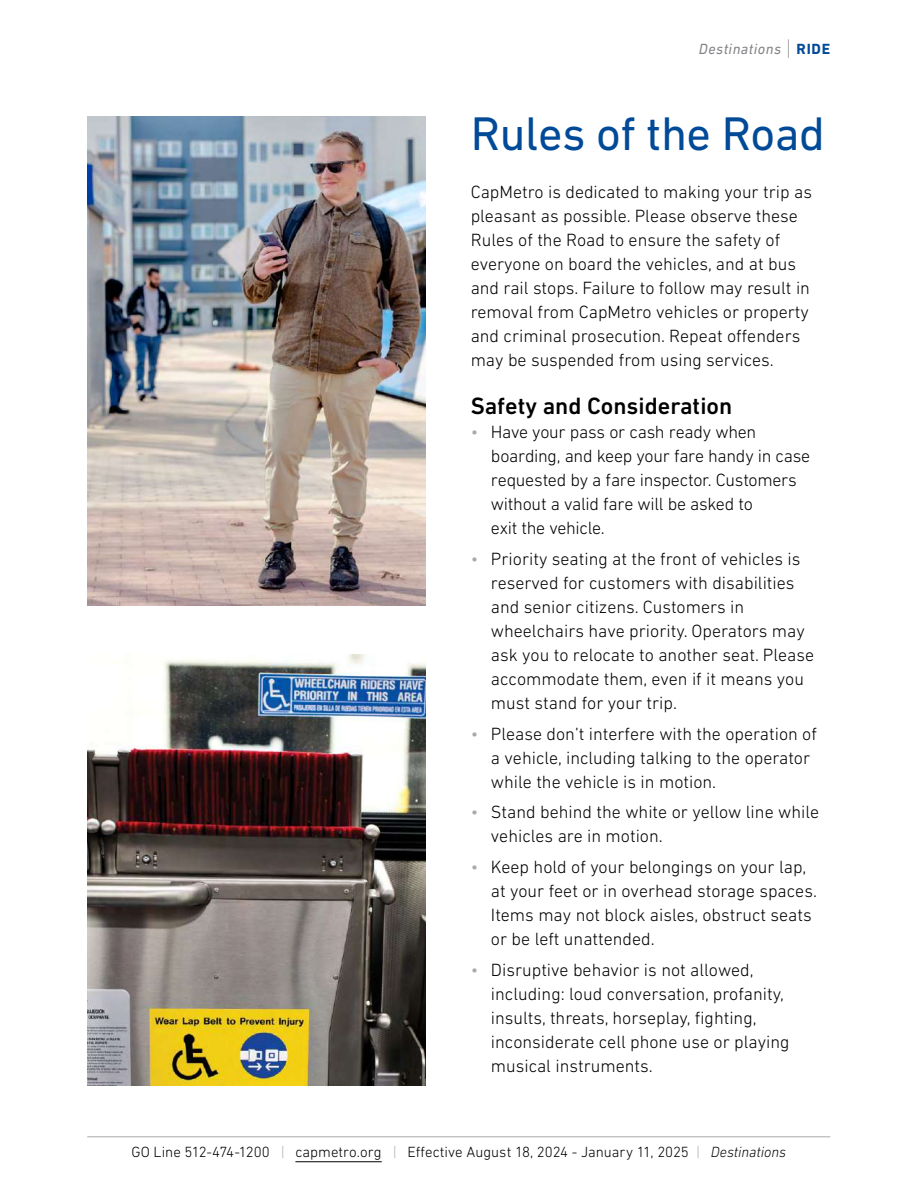
<style>
.page{position:relative;width:918px;height:1188px;background:#fff}
.page>*{position:absolute;margin:0;border:0;box-sizing:border-box;transform-origin:0 0}
.t1{font:48px "DIN Next LT Pro";letter-spacing:-.01em;color:#004a98}
.t2{font:500 24px "DIN Next LT Pro";color:#000}
.t3{font:300 18px/24px "DIN Next LT Pro";color:#000}
.t4{font:300 15px "DIN Next LT Pro";letter-spacing:-.005em;color:#000}
.t5{font:italic 15px "DIN Next LT Pro";letter-spacing:.03em;color:#808285}
.s1{font-weight:300;font-style:normal;font-size:22.5px}
.s2{font-weight:700;font-style:normal;color:#004a98}
.s3{color:#a7a9ac}
.s4{font-style:italic;color:#a7a9ac}
.s5{font-style:italic}
</style>
<div class="page">
<hr style="left:87px;top:1137px;width:743px;height:1px;background:#a7a9ac">
<hr style="left:295px;top:1161px;width:87px;height:1px;background:#000">
<img style="left:87px;top:654px;width:338px;height:432px">
<img style="left:87px;top:117px;width:338px;height:489px">
<p class="t5" style="left:699px;top:40px;width:133px">Destinations <span class="s1">|</span> <span class="s2">RIDE</span></p>
<h1 class="t1" style="left:471px;top:106px;width:356px">Rules of the Road</h1>
<p class="t3" style="left:471px;top:180px;width:343px">CapMetro is dedicated to making your trip as pleasant as possible. Please observe these Rules of the Road to ensure the safety of everyone on board the vehicles, and at bus and rail stops. Failure to follow may result in removal from CapMetro vehicles or property and criminal prosecution. Repeat offenders may be suspended from using services.</p>
<h2 class="t2" style="left:471px;top:392px;width:263px">Safety and Consideration</h2>
<p class="t3" style="left:491px;top:420px;width:321px;text-indent:-20px"><span class="s3">•</span> Have your pass or cash ready when boarding, and keep your fare handy in case requested by a fare inspector. Customers without a valid fare will be asked to<br>exit the vehicle.</p>
<p class="t3" style="left:491px;top:546px;width:325px;text-indent:-20px"><span class="s3">•</span> Priority seating at the front of vehicles is reserved for customers with disabilities and senior citizens. Customers in wheelchairs have priority. Operators may ask you to relocate to another seat. Please accommodate them, even if it means you must stand for your trip.</p>
<p class="t3" style="left:491px;top:721px;width:328px;text-indent:-20px"><span class="s3">•</span> Please don’t interfere with the operation of a vehicle, including talking to the operator while the vehicle is in motion.</p>
<p class="t3" style="left:491px;top:800px;width:330px;text-indent:-20px"><span class="s3">•</span> Stand behind the white or yellow line while vehicles are in motion.</p>
<p class="t3" style="left:491px;top:855px;width:328px;text-indent:-20px"><span class="s3">•</span> Keep hold of your belongings on your lap, at your feet or in overhead storage spaces.<br>Items may not block aisles, obstruct seats or be left unattended.</p>
<p class="t3" style="left:491px;top:957px;width:300px;text-indent:-20px"><span class="s3">•</span> Disruptive behavior is not allowed, including: loud conversation, profanity, insults, threats, horseplay, fighting, inconsiderate cell phone use or playing musical instruments.</p>
<p class="t4" style="left:132px;top:1144px;width:656px">GO Line 512-474-1200 <span class="s4">|</span> capmetro.org <span class="s4">|</span> Effective August 18, 2024 - January 11, 2025 <span class="s4">|</span> <span class="s5">Destinations</span></p>
</div>
